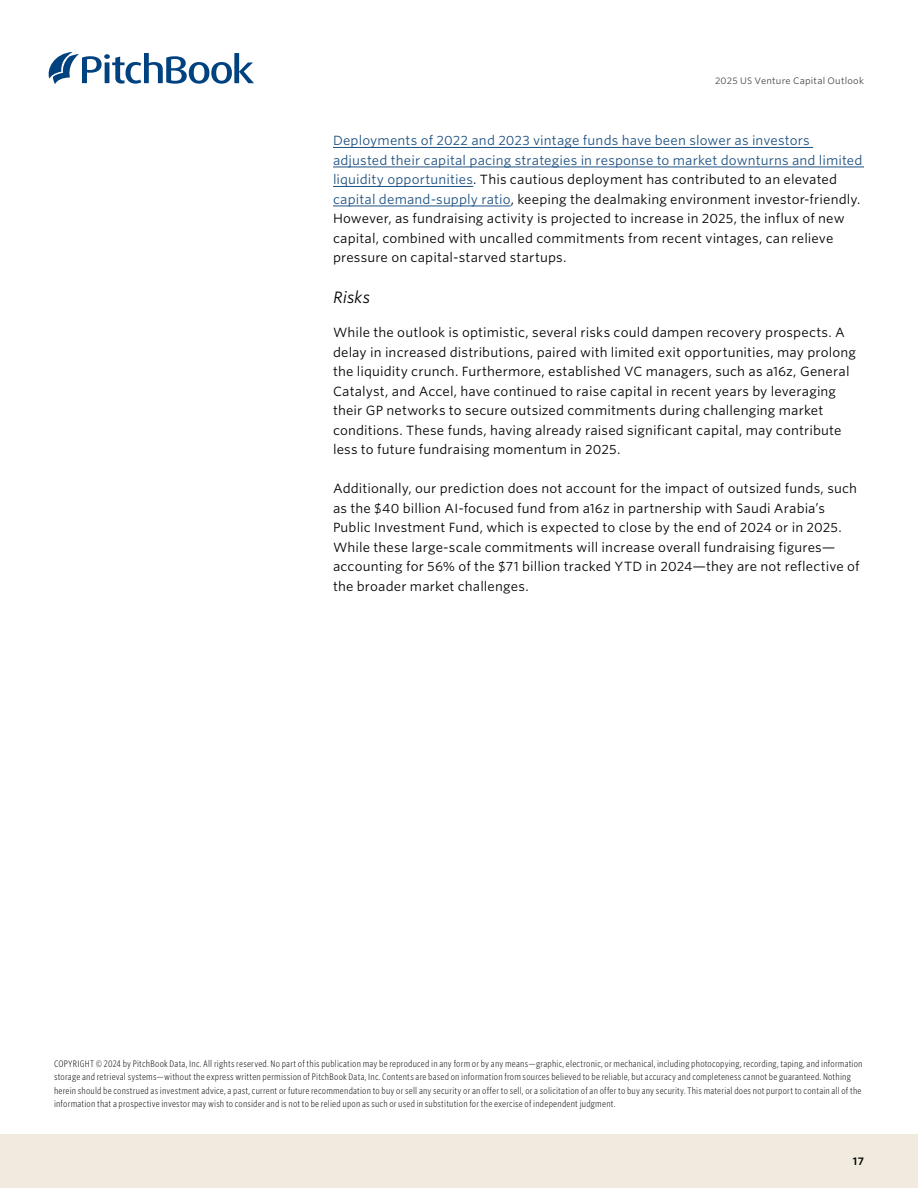
<style>
.page{position:relative;width:918px;height:1188px;background:#fff}
.page>*{position:absolute;margin:0;border:0;box-sizing:border-box;transform-origin:0 0}
.AN_Subsection_I{font:italic 15.75px "Whitney S Sm";color:#000}
.AN_Body_copy{font:12.75px/19.5px "Whitney S Sm";letter-spacing:.01em;color:#000}
.t1{font:600 10.5px "Whitney S Sm";color:#000}
.t2{font:300 9px/13.5px "Whitney Cond S Sm";letter-spacing:.02em;color:#000}
.AN_Header{font:9px "Whitney S Sm";letter-spacing:.025em;color:#484643}
.s1{color:#1d5080}
</style>
<div class="page">
<svg style="left:49px;top:52px;width:205px;height:32px"></svg>
<div style="left:0;top:1134px;width:918px;height:54px;background:#f0ebde"></div>
<hr style="left:333px;top:147px;width:480px;height:1px;background:#1d5080">
<hr style="left:333px;top:167px;width:531px;height:1px;background:#1d5080">
<hr style="left:333px;top:186px;width:140px;height:1px;background:#1d5080">
<hr style="left:333px;top:206px;width:178px;height:1px;background:#1d5080">
<p class="AN_Header" style="left:715px;top:75px;width:150px">2025 US Venture Capital Outlook</p>
<p class="AN_Body_copy" style="left:333px;top:131px;width:531px"><span class="s1">Deployments of 2022 and 2023 vintage funds have been slower as investors adjusted their capital pacing strategies in response to market downturns and limited liquidity opportunities</span>. This cautious deployment has contributed to an elevated <span class="s1">capital demand-supply ratio</span>, keeping the dealmaking environment investor-friendly.<br>However, as fundraising activity is projected to increase in 2025, the influx of new capital, combined with uncalled commitments from recent vintages, can relieve pressure on capital-starved startups.</p>
<p class="AN_Subsection_I" style="left:333px;top:286px;width:39px">Risks</p>
<p class="AN_Body_copy" style="left:333px;top:323px;width:524px">While the outlook is optimistic, several risks could dampen recovery prospects. A delay in increased distributions, paired with limited exit opportunities, may prolong the liquidity crunch. Furthermore, established VC managers, such as a16z, General Catalyst, and Accel, have continued to raise capital in recent years by leveraging their GP networks to secure outsized commitments during challenging market conditions. These funds, having already raised significant capital, may contribute less to future fundraising momentum in 2025.</p>
<p class="AN_Body_copy" style="left:333px;top:479px;width:528px">Additionally, our prediction does not account for the impact of outsized funds, such as the $40 billion AI-focused fund from a16z in partnership with Saudi Arabia’s Public Investment Fund, which is expected to close by the end of 2024 or in 2025.<br>While these large-scale commitments will increase overall fundraising figures— accounting for 56% of the $71 billion tracked YTD in 2024—they are not reflective of the broader market challenges.</p>
<p class="t2" style="left:54px;top:1056px;width:810px">COPYRIGHT © 2024 by PitchBook Data, Inc. All rights reserved. No part of this publication may be reproduced in any form or by any means—graphic, electronic, or mechanical, including photocopying, recording, taping, and information storage and retrieval systems—without the express written permission of PitchBook Data, Inc. Contents are based on information from sources believed to be reliable, but accuracy and completeness cannot be guaranteed. Nothing herein should be construed as investment advice, a past, current or future recommendation to buy or sell any security or an offer to sell, or a solicitation of an offer to buy any security. This material does not purport to contain all of the information that a prospective investor may wish to consider and is not to be relied upon as such or used in substitution for the exercise of independent judgment.</p>
<p class="t1" style="left:853px;top:1154px;width:13px">17</p>
</div>
